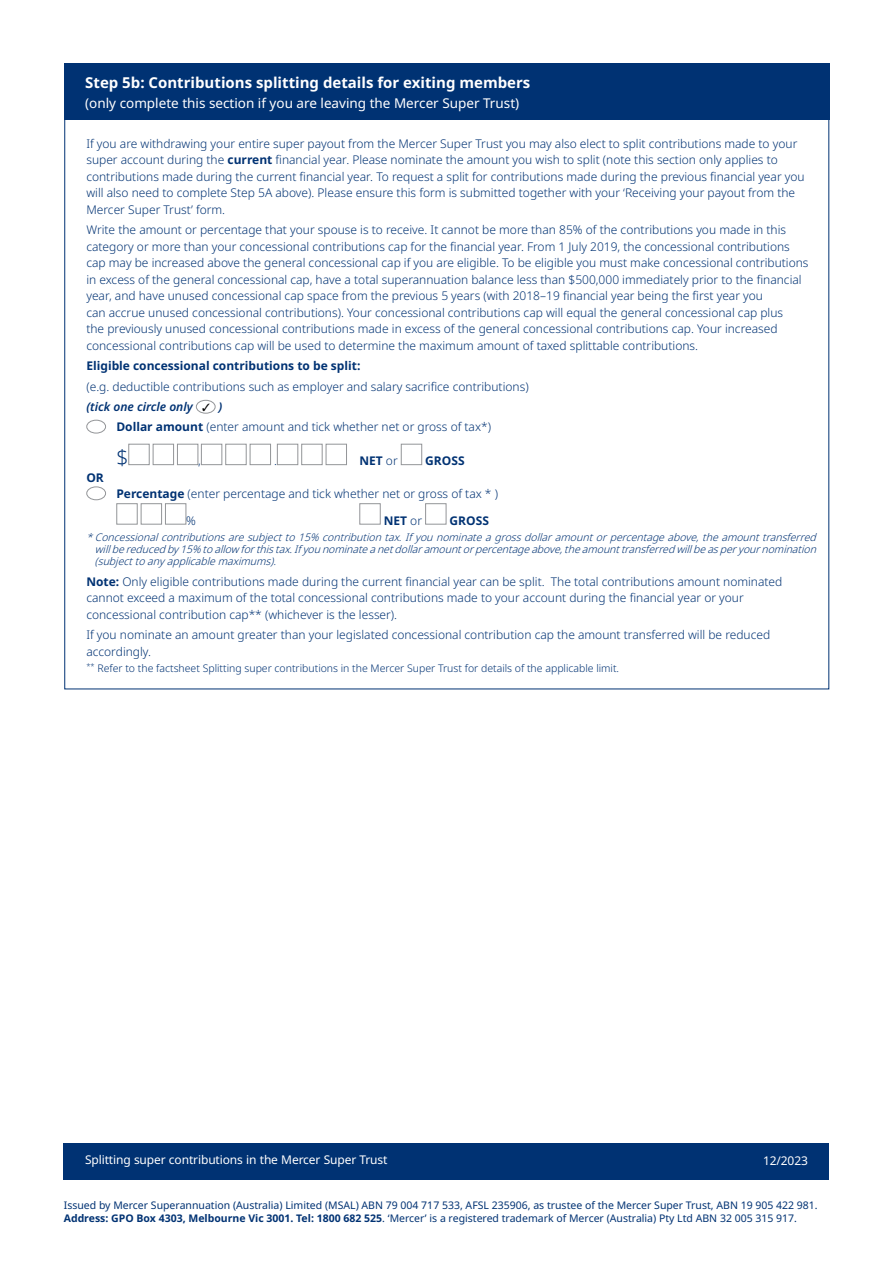
<style>
.page{position:relative;width:893px;height:1263px;background:#fff}
.page>*{position:absolute;margin:0;border:0;box-sizing:border-box;transform-origin:0 0}
.t1{font:300 21px "Noto Sans";color:#003273}
.t2{font:700 15px "Noto Sans";color:#fff}
.t3{font:13.5px "Noto Sans";color:#fff}
.t4{font:300 12px/16.5px "Noto Sans";color:#003273}
.t5{font:700 12px "Noto Sans";color:#003273}
.t6{font:12px "Noto Sans";letter-spacing:-.01em;color:#fff}
.t7{font:italic 600 12px "Noto Sans";color:#003273}
.t8{font:italic 300 10.5px/12px "Noto Sans";color:#003273;text-align:justify}
.t9{font:10.5px/12.6px "Noto Sans";color:#003273}
.t10{font:300 10.5px "Noto Sans";color:#003273}
.s1{font-weight:700}
.s2{color:#000}
.s3{font-weight:300}
</style>
<div class="page">
<div style="left:64px;top:1143px;width:765px;height:36px;background:#003273"></div>
<div style="left:196px;top:400px;width:20px;height:14px;border:1px solid #939598;border-radius:50%"></div>
<div style="left:86px;top:420px;width:20px;height:13px;border:1px solid #939598;border-radius:50%"></div>
<div style="left:128px;top:444px;width:22px;height:21px;background:#fff;border:1px solid #939598"></div>
<div style="left:153px;top:444px;width:21px;height:21px;background:#fff;border:1px solid #939598"></div>
<div style="left:177px;top:444px;width:21px;height:21px;background:#fff;border:1px solid #939598"></div>
<div style="left:201px;top:444px;width:21px;height:21px;background:#fff;border:1px solid #939598"></div>
<div style="left:225px;top:444px;width:22px;height:21px;background:#fff;border:1px solid #939598"></div>
<div style="left:250px;top:444px;width:21px;height:21px;background:#fff;border:1px solid #939598"></div>
<div style="left:277px;top:444px;width:21px;height:21px;background:#fff;border:1px solid #939598"></div>
<div style="left:301px;top:444px;width:22px;height:21px;background:#fff;border:1px solid #939598"></div>
<div style="left:326px;top:444px;width:21px;height:21px;background:#fff;border:1px solid #939598"></div>
<div style="left:401px;top:444px;width:21px;height:21px;background:#fff;border:1px solid #939598"></div>
<div style="left:86px;top:486px;width:20px;height:14px;border:1px solid #939598;border-radius:50%"></div>
<div style="left:116px;top:503px;width:22px;height:21px;background:#fff;border:1px solid #939598"></div>
<div style="left:141px;top:503px;width:21px;height:21px;background:#fff;border:1px solid #939598"></div>
<div style="left:165px;top:503px;width:21px;height:21px;background:#fff;border:1px solid #939598"></div>
<div style="left:359px;top:503px;width:22px;height:21px;background:#fff;border:1px solid #939598"></div>
<div style="left:425px;top:503px;width:21px;height:21px;background:#fff;border:1px solid #939598"></div>
<div style="left:64px;top:64px;width:765px;height:56px;background:#003273"></div>
<p class="t2" style="left:85px;top:72px;width:447px">Step 5b: Contributions splitting details for exiting members</p>
<p class="t3" style="left:85px;top:93px;width:436px">(only complete this section if you are leaving the Mercer Super Trust)</p>
<p class="t4" style="left:86px;top:135px;width:720px">If you are withdrawing your entire super payout from the Mercer Super Trust you may also elect to split contributions made to your super account during the <span class="s1">current</span> financial year. Please nominate the amount you wish to split (note this section only applies to contributions made during the current financial year. To request a split for contributions made during the previous financial year you will also need to complete Step 5A above). Please ensure this form is submitted together with your ‘Receiving your payout from the Mercer Super Trust’ form.</p>
<p class="t4" style="left:86px;top:222px;width:724px">Write the amount or percentage that your spouse is to receive. It cannot be more than 85% of the contributions you made in this category or more than your concessional contributions cap for the financial year. From 1 July 2019, the concessional contributions cap may be increased above the general concessional cap if you are eligible. To be eligible you must make concessional contributions in excess of the general concessional cap, have a total superannuation balance less than $500,000 immediately prior to the financial year, and have unused concessional cap space from the previous 5 years (with 2018–19 financial year being the first year you<br>can accrue unused concessional contributions). Your concessional contributions cap will equal the general concessional cap plus<br>the previously unused concessional contributions made in excess of the general concessional contributions cap. Your increased concessional contributions cap will be used to determine the maximum amount of taxed splittable contributions.</p>
<p class="t5" style="left:86px;top:357px;width:276px">Eligible concessional contributions to be split:</p>
<p class="t4" style="left:86px;top:378px;width:444px">(e.g. deductible contributions such as employer and salary sacrifice contributions)</p>
<p class="t7" style="left:86px;top:398px;width:138px">(tick one circle only <span class="s2">✓</span> )</p>
<p class="t4" style="left:116px;top:419px;width:376px"><span class="s1">Dollar amount</span> (enter amount and tick whether net or gross of tax*)</p>
<h1 class="t1" style="left:116px;top:443px;width:13px">$</h1>
<p class="t4" style="left:198px;top:453px;width:4px">,</p>
<p class="t4" style="left:274px;top:453px;width:4px">.</p>
<p class="t5" style="left:359px;top:452px;width:40px">NET <span class="s3">or</span></p>
<p class="t5" style="left:425px;top:452px;width:41px">GROSS</p>
<p class="t5" style="left:86px;top:469px;width:19px">OR</p>
<p class="t4" style="left:116px;top:486px;width:383px"><span class="s1">Percentage</span> (enter percentage and tick whether net or gross of tax * )</p>
<p class="t4" style="left:186px;top:512px;width:11px">%</p>
<p class="t5" style="left:384px;top:512px;width:40px">NET <span class="s3">or</span></p>
<p class="t5" style="left:450px;top:512px;width:41px">GROSS</p>
<p class="t8" style="left:95px;top:531px;width:727px;text-indent:-9px">*Concessionalcontributionsaresubjectto15% contributiontax.Ifyounominateagrossdollaramountorpercentageabove,theamounttransferred willbereducedby15% toallow forthistax.Ifyounominateanetdollaramountorpercentageabove,theamounttransferredwillbeasperyournomination (subjecttoanyapplicablemaximums).</p>
<p class="t4" style="left:86px;top:573px;width:698px"><span class="s1">Note:</span> Only eligible contributions made during the current financial year can be split. The total contributions amount nominated cannot exceed a maximum of the total concessional contributions made to your account during the financial year or your concessional contribution cap** (whichever is the lesser).</p>
<p class="t4" style="left:86px;top:627px;width:685px">If you nominate an amount greater than your legislated concessional contribution cap the amount transferred will be reduced accordingly.</p>
<p class="t10" style="left:86px;top:661px;width:534px"><sup>**</sup> Refer to the factsheet Splitting super contributions in the Mercer Super Trust for details of the applicable limit.</p>
<p class="t6" style="left:85px;top:1151px;width:304px">Splitting super contributions in the Mercer Super Trust</p>
<p class="t6" style="left:763px;top:1153px;width:46px">12/2023</p>
<p class="t9" style="left:64px;top:1199px;width:755px">Issued by Mercer Superannuation (Australia) Limited (MSAL) ABN 79 004 717 533, AFSL 235906, as trustee of the Mercer Super Trust, ABN 19 905 422 981.<br><span class="s1">Address: GPO Box 4303, Melbourne Vic 3001. Tel: 1800 682 525</span>. ‘Mercer’ is a registered trademark of Mercer (Australia) Pty Ltd ABN 32 005 315 917.</p>
</div>
